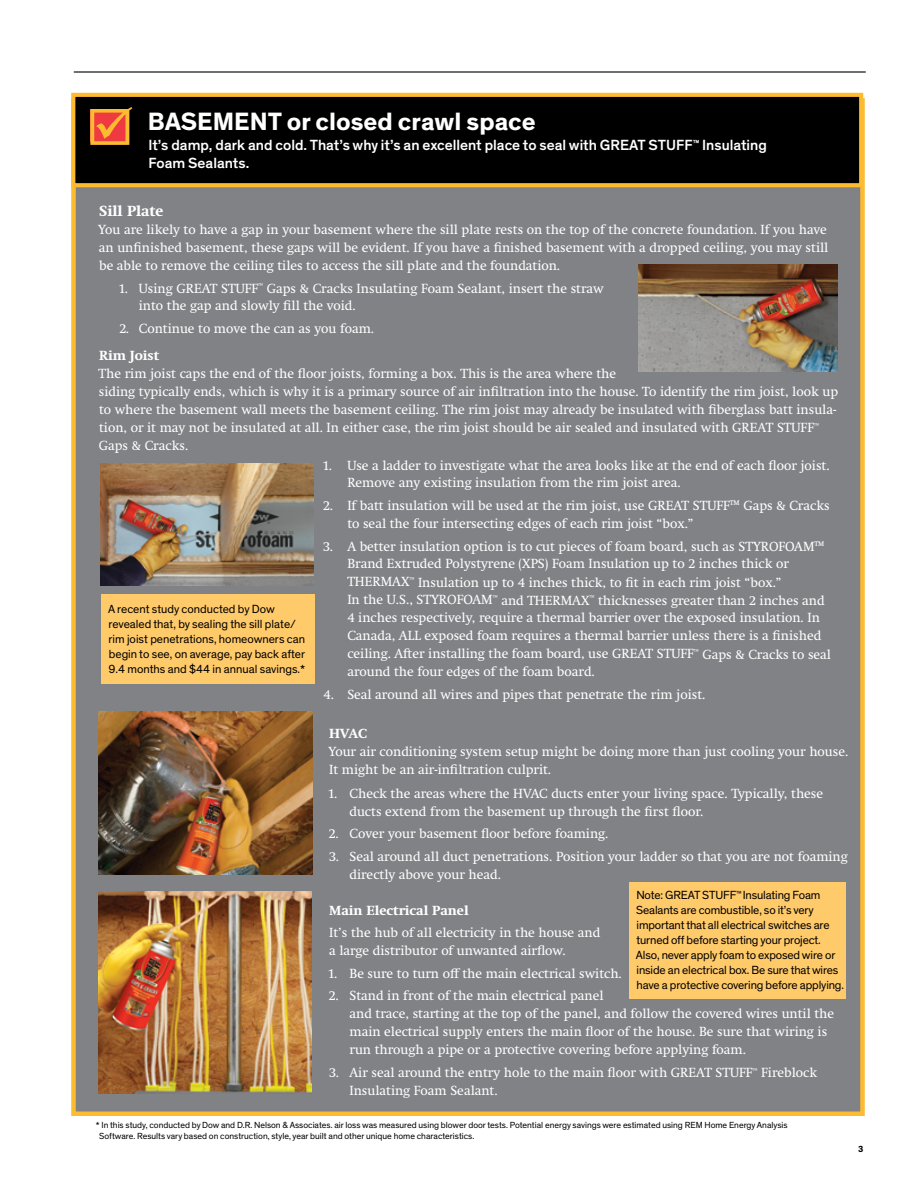
<style>
.page{position:relative;width:918px;height:1188px;background:#fff}
.page>*{position:absolute;margin:0;border:0;box-sizing:border-box;transform-origin:0 0}
.t1{font:700 25.5px "Dow Corporate";color:#fff}
.t2{font:500 15px/18px "Dow Corporate";color:#fff}
.t3{font:700 15px "Swift Neue LT Pro";color:#fff}
.t4{font:13.5px/18px "Swift Neue LT Pro";color:#fff}
.t5{font:700 13.5px "Swift Neue LT Pro";color:#fff}
.t6{font:12px/15px "Dow Corporate";letter-spacing:-.01em;color:#000}
.t7{font:9px/10.5px "Dow Corporate";color:#000}
.t8{font:700 9px "Dow Corporate";color:#000}
</style>
<div class="page">
<hr style="left:74px;top:71px;width:792px;height:2px;background:#000">
<div style="left:71px;top:98px;width:794px;height:1018px;background:#808285;border:4px solid #fdbb30"></div>
<img style="left:638px;top:264px;width:200px;height:107px">
<img style="left:101px;top:463px;width:213px;height:122px">
<div style="left:101px;top:594px;width:213px;height:90px;background:#ffca6a"></div>
<img style="left:99px;top:712px;width:214px;height:162px">
<img style="left:98px;top:891px;width:214px;height:203px">
<div style="left:630px;top:883px;width:216px;height:116px;background:#ffca6a"></div>
<div style="left:73px;top:95px;width:788px;height:90px;background:#000"></div>
<div style="left:71px;top:93px;width:792px;height:94px;border:4px solid #fdbb30"></div>
<svg style="left:90px;top:107px;width:42px;height:38px;background:#da6c32"></svg>
<h1 class="t1" style="left:148px;top:106px;width:389px">BASEMENT or closed crawl space</h1>
<p class="t2" style="left:148px;top:136px;width:620px">It’s damp, dark and cold. That’s why it’s an excellent place to seal with GREAT STUFF<sup>™</sup> Insulating<br>Foam Sealants.</p>
<p class="t3" style="left:99px;top:202px;width:66px">Sill Plate</p>
<p class="t4" style="left:98px;top:220px;width:731px;text-align:justify">You are likely to have a gap in your basement where the sill plate rests on the top of the concrete foundation. If you have an unfinished basement, these gaps will be evident. If you have a finished basement with a dropped ceiling, you may still be able to remove the ceiling tiles to access the sill plate and the foundation.</p>
<p class="t4" style="left:139px;top:279px;width:466px;text-indent:-19px">1. Using GREAT STUFF<sup>™</sup> Gaps &amp; Cracks Insulating Foam Sealant, insert the straw into the gap and slowly fill the void.</p>
<p class="t4" style="left:119px;top:319px;width:256px">2. Continue to move the can as you foam.</p>
<p class="t5" style="left:99px;top:348px;width:62px">Rim Joist</p>
<p class="t4" style="left:99px;top:364px;width:741px">The rim joist caps the end of the floor joists, forming a box. This is the area where the<br>siding typically ends, which is why it is a primary source of air infiltration into the house. To identify the rim joist, look up to where the basement wall meets the basement ceiling. The rim joist may already be insulated with fiberglass batt insula&shy;tion, or it may not be insulated at all. In either case, the rim joist should be air sealed and insulated with GREAT STUFF<sup>™ </sup>Gaps &amp; Cracks.</p>
<p class="t4" style="left:347px;top:456px;width:484px;text-indent:-24px">1. Use a ladder to investigate what the area looks like at the end of each floor joist.<br>Remove any existing insulation from the rim joist area.</p>
<p class="t4" style="left:347px;top:496px;width:484px;text-indent:-24px">2. If batt insulation will be used at the rim joist, use GREAT STUFF™ Gaps &amp; Cracks to seal the four intersecting edges of each rim joist “box.”</p>
<p class="t4" style="left:347px;top:537px;width:485px;text-indent:-24px">3. A better insulation option is to cut pieces of foam board, such as STYROFOAM™ Brand Extruded Polystyrene (XPS) Foam Insulation up to 2 inches thick or THERMAX<sup>™</sup> Insulation up to 4 inches thick, to fit in each rim joist “box.”<br>In the U.S., STYROFOAM<sup>™</sup> and THERMAX<sup>™</sup> thicknesses greater than 2 inches and 4 inches respectively, require a thermal barrier over the exposed insulation. In Canada, ALL exposed foam requires a thermal barrier unless there is a finished ceiling. After installing the foam board, use GREAT STUFF<sup>™</sup> Gaps &amp; Cracks to seal around the four edges of the foam board.</p>
<p class="t4" style="left:323px;top:685px;width:384px">4. Seal around all wires and pipes that penetrate the rim joist.</p>
<p class="t6" style="left:108px;top:602px;width:199px">A recent study conducted by Dow revealed that, by sealing the sill plate/ rim joist penetrations, homeowners can begin to see, on average, pay back after 9.4 months and $44 in annual savings.*</p>
<p class="t5" style="left:329px;top:726px;width:39px">HVAC</p>
<p class="t4" style="left:328px;top:742px;width:521px">Your air conditioning system setup might be doing more than just cooling your house.<br>It might be an air-infiltration culprit.</p>
<p class="t4" style="left:350px;top:784px;width:475px;text-indent:-21px">1. Check the areas where the HVAC ducts enter your living space. Typically, these ducts extend from the basement up through the first floor.</p>
<p class="t4" style="left:329px;top:825px;width:281px">2. Cover your basement floor before foaming.</p>
<p class="t4" style="left:350px;top:847px;width:500px;text-indent:-20px">3. Seal around all duct penetrations. Position your ladder so that you are not foaming directly above your head.</p>
<p class="t5" style="left:329px;top:903px;width:141px">Main Electrical Panel</p>
<p class="t4" style="left:329px;top:924px;width:273px">It’s the hub of all electricity in the house and a large distributor of unwanted airflow.</p>
<p class="t4" style="left:329px;top:964px;width:295px">1. Be sure to turn off the main electrical switch.</p>
<p class="t4" style="left:350px;top:987px;width:486px;text-indent:-21px">2. Stand in front of the main electrical panel<br>and trace, starting at the top of the panel, and follow the covered wires until the main electrical supply enters the main floor of the house. Be sure that wiring is run through a pipe or a protective covering before applying foam.</p>
<p class="t4" style="left:350px;top:1063px;width:469px;text-indent:-20px">3. Air seal around the entry hole to the main floor with GREAT STUFF<sup>™</sup> Fireblock<br>Insulating Foam Sealant.</p>
<p class="t6" style="left:636px;top:888px;width:210px">Note: GREAT STUFF<sup>™</sup> Insulating Foam Sealants are combustible, so it’s very important that all electrical switches are turned off before starting your project.<br>Also, never apply foam to exposed wire or inside an electrical box. Be sure that wires have a protective covering before applying.</p>
<p class="t7" style="left:99px;top:1120px;width:690px;text-indent:-3px">* In this study, conducted by Dow and D.R. Nelson &amp; Associates. air loss was measured using blower door tests. Potential energy savings were estimated using REM Home Energy Analysis<br>Software. Results vary based on construction, style, year built and other unique home characteristics.</p>
<p class="t8" style="left:858px;top:1143px;width:7px">3</p>
</div>
